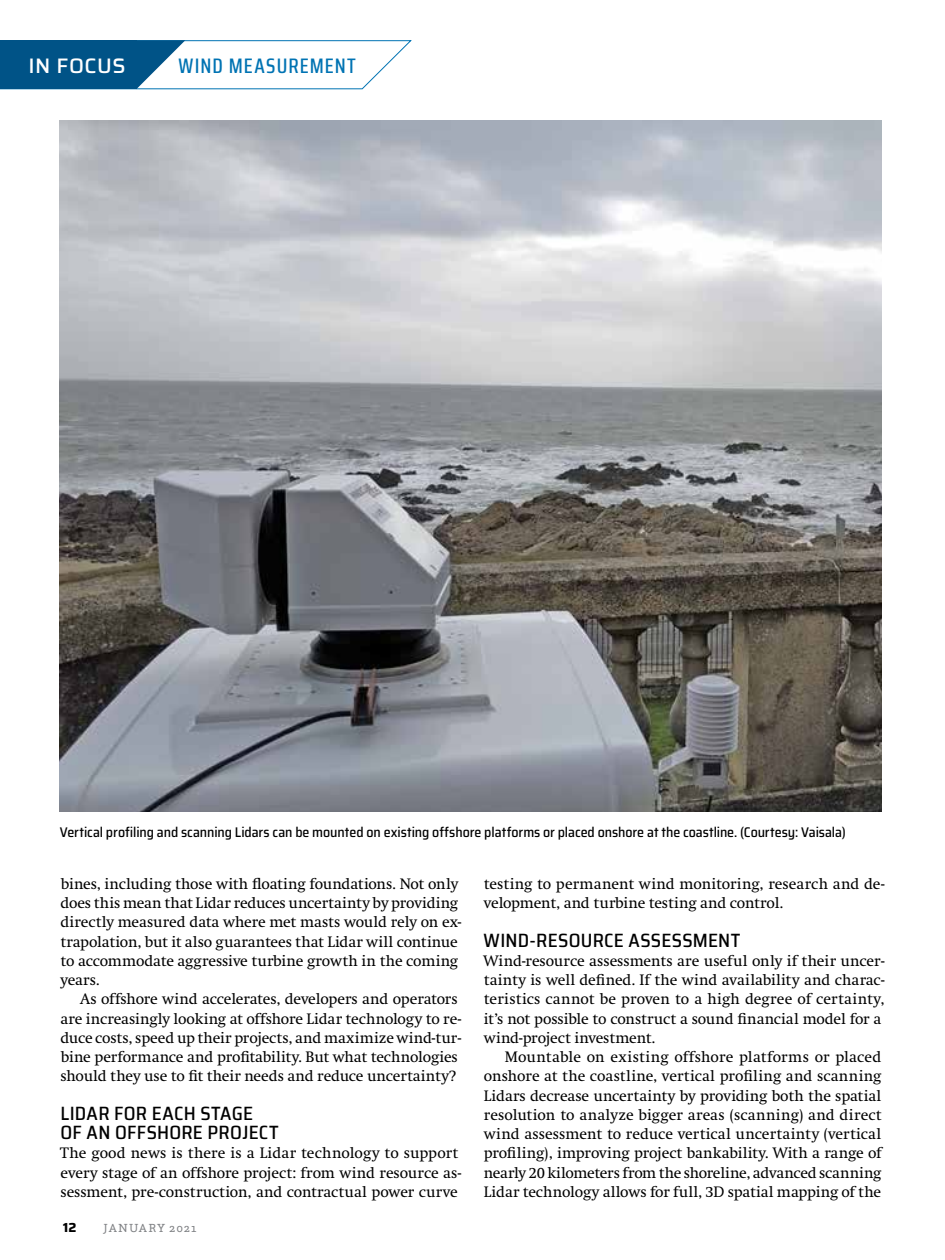
<style>
.page{position:relative;width:945px;height:1260px;background:#fff}
.page>*{position:absolute;margin:0;border:0;box-sizing:border-box;transform-origin:0 0}
.t1{font:500 21px "Saira Condensed";letter-spacing:.05em;color:#0073b3}
.t2{font:500 21px "Saira";letter-spacing:.025em;color:#fff}
.t3{font:500 semi-condensed 19.25px/19.2px "Saira";letter-spacing:.01em;color:#000}
.t4{font:15.75px/19.2px "Swift";letter-spacing:-.005em;color:#000}
.t5{font:500 semi-condensed 14px "Saira";letter-spacing:-.005em;color:#000}
.t6{font:700 13.12px "Saira";color:#000}
.t7{font:12.25px "Questa Slab";letter-spacing:.07em;color:#808285}
</style>
<div class="page">
<img style="left:60px;top:120px;width:822px;height:692px">
<svg style="left:0;top:40px;width:412px;height:50px"></svg>
<h1 class="t2" style="left:29px;top:50px;width:98px">IN FOCUS</h1>
<h1 class="t1" style="left:179px;top:50px;width:179px">WIND MEASUREMENT</h1>
<p class="t5" style="left:60px;top:822px;width:788px">Vertical profiling and scanning Lidars can be mounted on existing offshore platforms or placed onshore at the coastline. (Courtesy: Vaisala)</p>
<p class="t4" style="left:60px;top:874px;width:402px">bines, including those with floating foundations. Not only does this mean that Lidar reduces uncertainty by providing directly measured data where met masts would rely on ex&shy;trapolation, but it also guarantees that Lidar will continue to accommodate aggressive turbine growth in the coming years.</p>
<p class="t4" style="left:60px;top:990px;width:402px;text-indent:20px">As offshore wind accelerates, developers and operators are increasingly looking at offshore Lidar technology to re&shy;duce costs, speed up their projects, and maximize wind-tur&shy;bine performance and profitability. But what technologies should they use to fit their needs and reduce uncertainty?</p>
<p class="t3" style="left:60px;top:1103px;width:220px">LIDAR FOR EACH STAGE<br>OF AN OFFSHORE PROJECT</p>
<p class="t4" style="left:60px;top:1144px;width:402px">The good news is there is a Lidar technology to support every stage of an offshore project: from wind resource as&shy;sessment, pre-construction, and contractual power curve</p>
<p class="t6" style="left:63px;top:1218px;width:15px">12</p>
<p class="t7" style="left:104px;top:1220px;width:94px">JANUARY 2021</p>
<p class="t4" style="left:484px;top:874px;width:402px">testing to permanent wind monitoring, research and de&shy;velopment, and turbine testing and control.</p>
<p class="t3" style="left:484px;top:930px;width:258px">WIND-RESOURCE ASSESSMENT</p>
<p class="t4" style="left:483px;top:951px;width:403px">Wind-resource assessments are useful only if their uncer&shy;tainty is well defined. If the wind availability and charac&shy;teristics cannot be proven to a high degree of certainty, it’s not possible to construct a sound financial model for a wind-project investment.</p>
<p class="t4" style="left:484px;top:1048px;width:400px;text-align:justify;text-indent:21px">Mountable on existing offshore platforms or placed onshore at the coastline, vertical profiling and scanning Lidars decrease uncertainty by providing both the spatial resolution to analyze bigger areas (scanning) and direct wind assessment to reduce vertical uncertainty (vertical profiling), improving project bankability. With a range of nearly 20 kilometers from the shoreline, advanced scanning Lidar technology allows for full, 3D spatial mapping of the</p>
</div>
